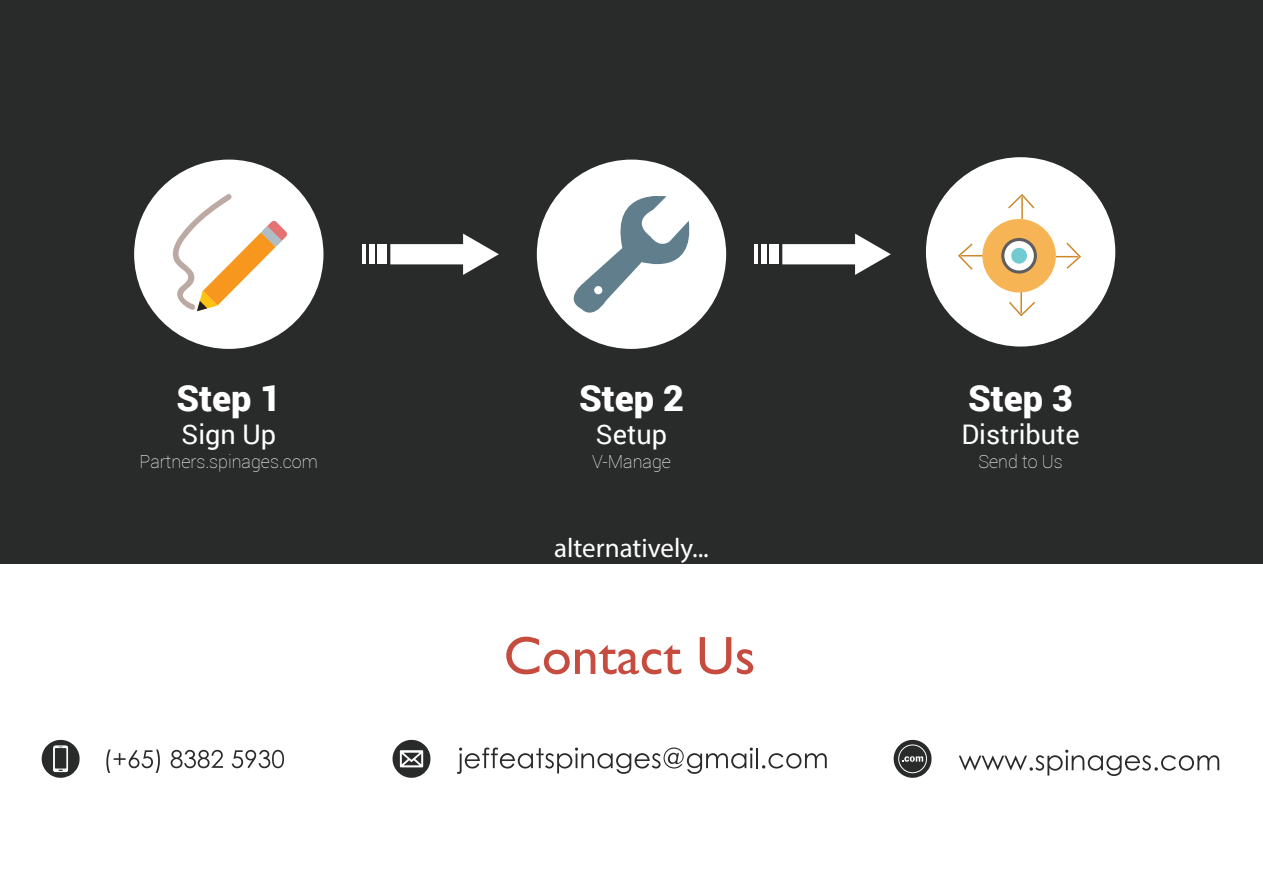
<style>
.page{position:relative;width:1263px;height:893px;background:#292a2a}
.page>*{position:absolute;margin:0;border:0;box-sizing:border-box;transform-origin:0 0}
.t1{font:54px "Gill Sans";color:#c1382b}
.t2{font:900 36px "Roboto";color:#fff}
.t3{font:27px "Roboto";color:#fff}
.t4{font:27px "Myriad Pro";color:#fff}
.t5{font:100 18px "Roboto";color:#fff}
</style>
<div class="page">
<div style="left:0;top:565px;width:1263px;height:328px;background:#fff"></div>
<svg style="left:390px;top:234px;width:109px;height:41px"></svg>
<div style="left:378px;top:245px;width:9px;height:19px;background:#fff"></div>
<div style="left:370px;top:245px;width:5px;height:19px;background:#fff"></div>
<hr style="left:362px;top:245px;width:4px;height:19px;background:#fff">
<svg style="left:782px;top:234px;width:109px;height:41px"></svg>
<div style="left:770px;top:245px;width:9px;height:19px;background:#fff"></div>
<div style="left:761px;top:245px;width:6px;height:19px;background:#fff"></div>
<hr style="left:754px;top:245px;width:4px;height:19px;background:#fff">
<svg style="left:106px;top:749px;width:54px;height:24px"></svg>
<svg style="left:171px;top:750px;width:52px;height:18px"></svg>
<svg style="left:232px;top:750px;width:52px;height:18px"></svg>
<svg style="left:42px;top:740px;width:38px;height:38px"></svg>
<svg style="left:457px;top:747px;width:296px;height:27px"></svg>
<hr style="left:756px;top:748px;width:2px;height:20px;background:#292a2a">
<svg style="left:762px;top:753px;width:65px;height:15px"></svg>
<svg style="left:392px;top:740px;width:38px;height:38px"></svg>
<svg style="left:959px;top:750px;width:260px;height:26px"></svg>
<svg style="left:894px;top:740px;width:37px;height:38px"></svg>
<div style="left:926px;top:157px;width:189px;height:190px;background:#fff;border-radius:50%"></div>
<div style="left:134px;top:160px;width:189px;height:189px;background:#fff;border-radius:50%"></div>
<svg style="left:172px;top:194px;width:115px;height:117px"></svg>
<div style="left:537px;top:160px;width:189px;height:189px;background:#fff;border-radius:50%"></div>
<svg style="left:564px;top:187px;width:126px;height:134px"></svg>
<div style="left:594px;top:286px;width:8px;height:8px;background:#fff;border-radius:50%"></div>
<hr style="left:1021px;top:197px;width:2px;height:22px;background:#cd8829">
<svg style="left:1008px;top:194px;width:27px;height:16px"></svg>
<svg style="left:1056px;top:242px;width:25px;height:27px"></svg>
<hr style="left:1020px;top:291px;width:2px;height:22px;background:#cd8829">
<svg style="left:1009px;top:300px;width:27px;height:17px"></svg>
<svg style="left:958px;top:243px;width:25px;height:27px"></svg>
<div style="left:982px;top:219px;width:74px;height:73px;background:#f7b454;border-radius:50%"></div>
<svg style="left:1001px;top:238px;width:36px;height:36px"></svg>
<div style="left:1004px;top:241px;width:30px;height:29px;background:#fff;border-radius:50%"></div>
<div style="left:1011px;top:248px;width:16px;height:16px;background:#71cbd0;border-radius:50%"></div>
<h2 class="t2" style="left:176px;top:373px;width:106px">Step 1</h2>
<h3 class="t3" style="left:181px;top:416px;width:96px">Sign Up</h3>
<p class="t5" style="left:140px;top:450px;width:180px">Partners.spinages.com</p>
<h2 class="t2" style="left:579px;top:373px;width:106px">Step 2</h2>
<h3 class="t3" style="left:596px;top:416px;width:73px">Setup</h3>
<p class="t5" style="left:592px;top:450px;width:80px">V-Manage</p>
<h3 class="t4" style="left:554px;top:531px;width:156px">alternatively...</h3>
<h1 class="t1" style="left:504px;top:624px;width:253px">Contact Us</h1>
<h2 class="t2" style="left:968px;top:373px;width:106px">Step 3</h2>
<h3 class="t3" style="left:961px;top:416px;width:120px">Distribute</h3>
<p class="t5" style="left:978px;top:450px;width:86px">Send to Us</p>
</div>
